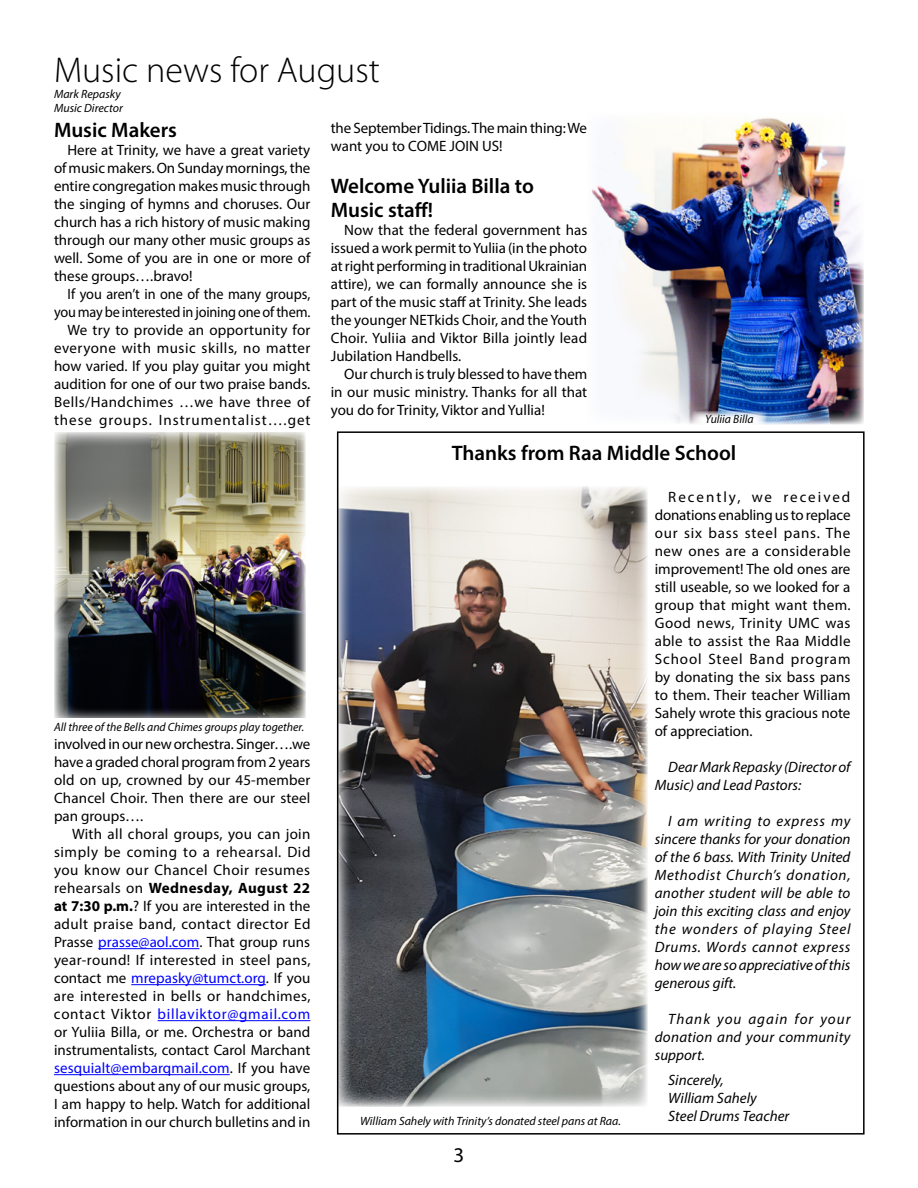
<style>
.page{position:relative;width:918px;height:1188px;background:#fff}
.page>*{position:absolute;margin:0;border:0;box-sizing:border-box;transform-origin:0 0}
.t1{font:300 36px "Myriad Pro";color:#000}
.t2{font:600 21px/24px "Myriad Pro";color:#000}
.t3{font:21px "Myriad Pro";color:#000}
.t4{font:15px/18px "Myriad Pro";color:#000;text-align:justify}
.t5{font:italic 15px/18px "Myriad Pro";color:#000}
.t6{font:15px/18px "Myriad Pro";color:#000;text-align:right;scale:.95 1}
.t7{font:italic 12px/13.5px "Myriad Pro";color:#000}
.s1{font-weight:700}
.s2{color:#00f}
</style>
<div class="page">
<hr style="left:98px;top:948px;width:101px;height:1px;background:#00f">
<hr style="left:131px;top:984px;width:135px;height:1px;background:#00f">
<hr style="left:158px;top:1020px;width:152px;height:1px;background:#00f">
<hr style="left:54px;top:1074px;width:176px;height:1px;background:#00f">
<img style="left:54px;top:432px;width:251px;height:286px">
<img style="left:340px;top:486px;width:308px;height:621px">
<img style="left:591px;top:118px;width:273px;height:306px">
<svg style="left:692px;top:411px;width:75px;height:14px"></svg>
<h1 class="t1" style="left:54px;top:50px;width:327px">Music news for August</h1>
<p class="t7" style="left:54px;top:87px;width:70px">Mark Repasky<br>Music Director</p>
<h2 class="t2" style="left:54px;top:118px;width:124px">Music Makers</h2>
<p class="t4" style="left:54px;top:141px;width:258px;text-indent:14px">Here at Trinity, we have a great variety of music makers. On Sunday mornings, the entire congregation makes music through the singing of hymns and choruses. Our church has a rich history of music making through our many other music groups as well. Some of you are in one or more of these groups….bravo!</p>
<p class="t6" style="left:54px;top:285px;width:272px">If you aren’t in one of the many groups, you may be interested in joining one of them.<br>We try to provide an opportunity for everyone with music skills, no matter how varied. If you play guitar you might audition for one of our two praise bands.<br>Bells/Handchimes …we have three of these groups. Instrumentalist….get</p>
<p class="t4" style="left:331px;top:118px;width:258px">the September Tidings. The main thing: We want you to COME JOIN US!</p>
<h2 class="t2" style="left:331px;top:173px;width:205px">Welcome Yuliia Billa to<br>Music staff!</h2>
<p class="t4" style="left:331px;top:220px;width:258px;text-indent:14px">Now that the federal government has issued a work permit to Yuliia (in the photo at right performing in traditional Ukrainian attire), we can formally announce she is part of the music staff at Trinity. She leads the younger NETkids Choir, and the Youth Choir. Yuliia and Viktor Billa jointly lead Jubilation Handbells.</p>
<p class="t4" style="left:331px;top:364px;width:258px;text-indent:14px">Our church is truly blessed to have them in our music ministry. Thanks for all that you do for Trinity, Viktor and Yullia!</p>
<p class="t7" style="left:705px;top:412px;width:50px">Yuliia Billa</p>
<p class="t7" style="left:54px;top:720px;width:252px">All three of the Bells and Chimes groups play together.</p>
<p class="t4" style="left:54px;top:735px;width:258px">involved in our new orchestra. Singer….we have a graded choral program from 2 years old on up, crowned by our 45-member Chancel Choir. Then there are our steel pan groups….</p>
<p class="t4" style="left:54px;top:825px;width:258px;text-indent:18px">With all choral groups, you can join simply be coming to a rehearsal. Did you know our Chancel Choir resumes rehearsals on <span class="s1">Wednesday, August 22 at 7:30 p.m.</span>? If you are interested in the adult praise band, contact director Ed Prasse <span class="s2">prasse@aol.com</span>. That group runs year-round! If interested in steel pans, contact me <span class="s2">mrepasky@tumct.org</span>. If you are interested in bells or handchimes, contact Viktor <span class="s2">billaviktor@gmail.com </span>or Yuliia Billa, or me. Orchestra or band instrumentalists, contact Carol Marchant <span class="s2">sesquialt@embarqmail.com</span>. If you have questions about any of our music groups, I am happy to help. Watch for additional information in our church bulletins and in</p>
<h2 class="t2" style="left:452px;top:440px;width:286px">Thanks from Raa Middle School</h2>
<p class="t4" style="left:655px;top:487px;width:197px;text-indent:14px">Recently, we received donations enabling us to replace our six bass steel pans. The new ones are a considerable improvement! The old ones are still useable, so we looked for a group that might want them.<br>Good news, Trinity UMC was able to assist the Raa Middle School Steel Band program by donating the six bass pans to them. Their teacher William Sahely wrote this gracious note of appreciation.</p>
<p class="t5" style="left:655px;top:757px;width:197px;text-indent:14px">Dear Mark Repasky (Director of<br>Music) and Lead Pastors:</p>
<p class="t5" style="left:655px;top:811px;width:197px;text-align:justify;text-indent:14px">I am writing to express my sincere thanks for your donation of the 6 bass. With Trinity United Methodist Church’s donation, another student will be able to join this exciting class and enjoy the wonders of playing Steel Drums. Words cannot express how we are so appreciative of this generous gift.</p>
<p class="t5" style="left:655px;top:1009px;width:197px;text-align:justify;text-indent:14px">Thank you again for your donation and your community support.</p>
<p class="t5" style="left:668px;top:1070px;width:123px">Sincerely,<br>William Sahely<br>Steel Drums Teacher</p>
<p class="t7" style="left:360px;top:1114px;width:263px">William Sahely with Trinity’s donated steel pans at Raa.</p>
<h2 class="t3" style="left:454px;top:1142px;width:12px">3</h2>
</div>
